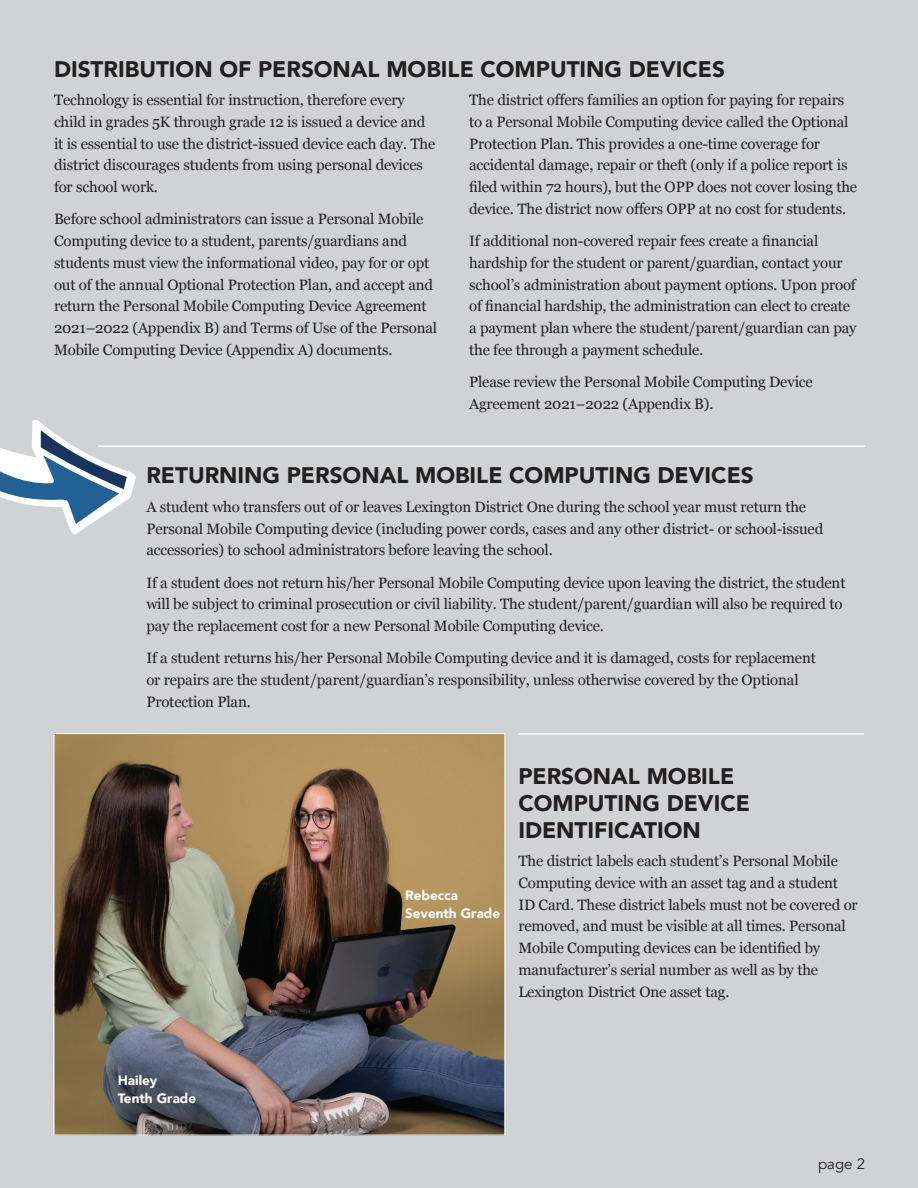
<style>
.page{position:relative;width:918px;height:1188px;background:#d1d2d4}
.page>*{position:absolute;margin:0;border:0;box-sizing:border-box;transform-origin:0 0}
.t1{font:900 22.5px/27px "Avenir";color:#231f20}
.t2{font:15px/21.8px "Georgia";letter-spacing:-.01em;color:#231f20}
.t3{font:15px "Avenir";color:#231f20}
.t4{font:900 13.5px/18px "Avenir";color:#fff}
</style>
<div class="page">
<img style="left:56px;top:735px;width:447px;height:399px">
<hr style="left:518px;top:733px;width:346px;height:2px;background:#fff">
<hr style="left:98px;top:446px;width:767px;height:1px;background:#fff">
<svg style="left:0;top:420px;width:136px;height:114px"></svg>
<h1 class="t1" style="left:54px;top:55px;width:673px">DISTRIBUTION OF PERSONAL MOBILE COMPUTING DEVICES</h1>
<p class="t2" style="left:54px;top:88px;width:383px">Technology is essential for instruction, therefore every child in grades 5K through grade 12 is issued a device and it is essential to use the district-issued device each day. The district discourages students from using personal devices for school work.</p>
<p class="t2" style="left:54px;top:208px;width:385px">Before school administrators can issue a Personal Mobile Computing device to a student, parents/guardians and students must view the informational video, pay for or opt out of the annual Optional Protection Plan, and accept and return the Personal Mobile Computing Device Agreement 2021–2022 (Appendix B) and Terms of Use of the Personal Mobile Computing Device (Appendix A) documents.</p>
<p class="t2" style="left:469px;top:88px;width:390px">The district offers families an option for paying for repairs to a Personal Mobile Computing device called the Optional Protection Plan. This provides a one-time coverage for accidental damage, repair or theft (only if a police report is filed within 72 hours), but the OPP does not cover losing the device. The district now offers OPP at no cost for students.</p>
<p class="t2" style="left:469px;top:229px;width:389px">If additional non-covered repair fees create a financial hardship for the student or parent/guardian, contact your school’s administration about payment options. Upon proof of financial hardship, the administration can elect to create a payment plan where the student/parent/guardian can pay the fee through a payment schedule.</p>
<p class="t2" style="left:469px;top:370px;width:345px">Please review the Personal Mobile Computing Device<br>Agreement 2021–2022 (Appendix B).</p>
<h1 class="t1" style="left:146px;top:461px;width:609px">RETURNING PERSONAL MOBILE COMPUTING DEVICES</h1>
<p class="t2" style="left:146px;top:495px;width:678px">A student who transfers out of or leaves Lexington District One during the school year must return the<br>Personal Mobile Computing device (including power cords, cases and any other district- or school-issued accessories) to school administrators before leaving the school.</p>
<p class="t2" style="left:146px;top:571px;width:701px">If a student does not return his/her Personal Mobile Computing device upon leaving the district, the student will be subject to criminal prosecution or civil liability. The student/parent/guardian will also be required to pay the replacement cost for a new Personal Mobile Computing device.</p>
<p class="t2" style="left:146px;top:647px;width:671px">If a student returns his/her Personal Mobile Computing device and it is damaged, costs for replacement or repairs are the student/parent/guardian’s responsibility, unless otherwise covered by the Optional<br>Protection Plan.</p>
<p class="t4" style="left:118px;top:1071px;width:80px">Hailey<br>Tenth Grade</p>
<p class="t4" style="left:405px;top:886px;width:97px">Rebecca<br>Seventh Grade</p>
<h1 class="t1" style="left:518px;top:762px;width:233px">PERSONAL MOBILE<br>COMPUTING DEVICE<br>IDENTIFICATION</h1>
<p class="t2" style="left:518px;top:849px;width:341px">The district labels each student’s Personal Mobile Computing device with an asset tag and a student ID Card. These district labels must not be covered or removed, and must be visible at all times. Personal Mobile Computing devices can be identified by manufacturer’s serial number as well as by the Lexington District One asset tag.</p>
<p class="t3" style="left:818px;top:1154px;width:48px">page 2</p>
</div>
